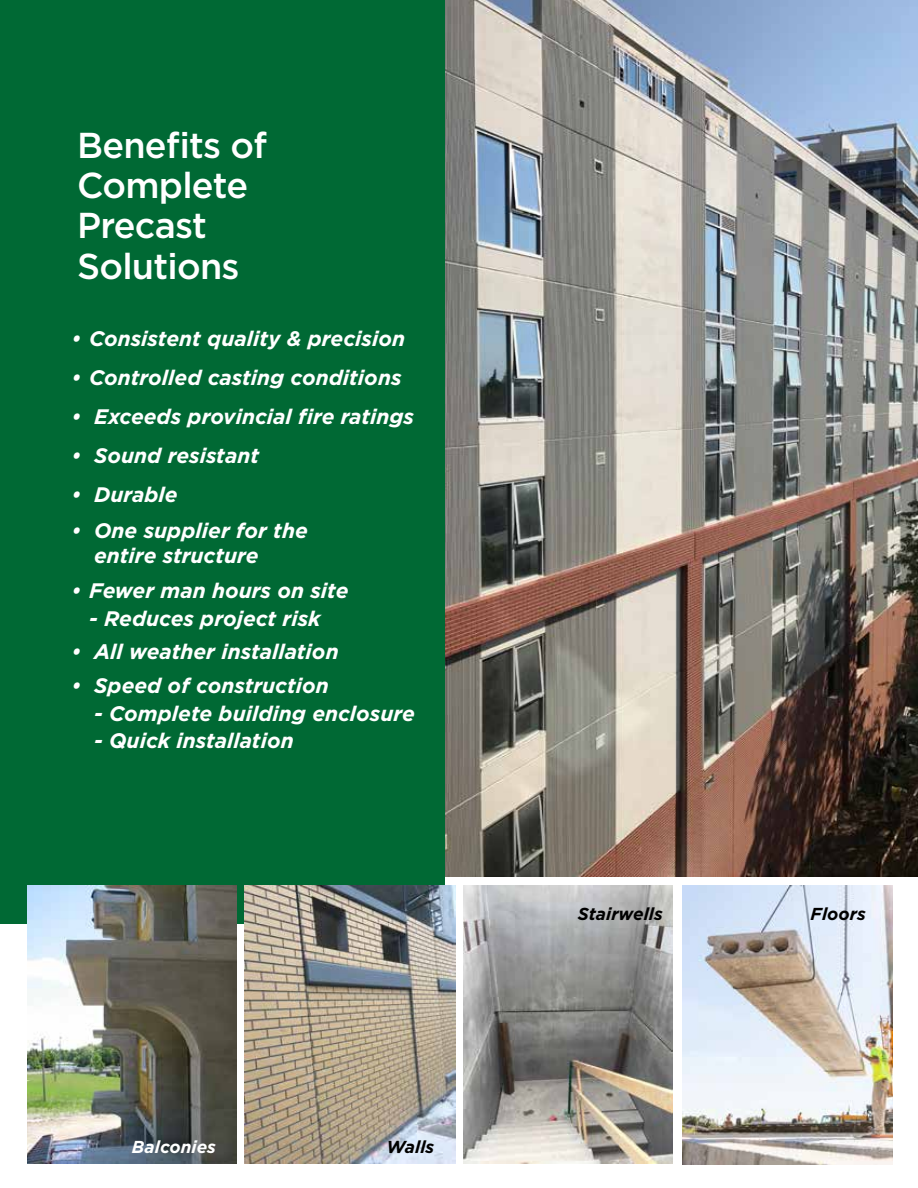
<style>
.page{position:relative;width:918px;height:1188px;background:#fff}
.page>*{position:absolute;margin:0;border:0;box-sizing:border-box;transform-origin:0 0}
.t1{font:500 36px/40.2px "Gotham";letter-spacing:-.02em;color:#fff}
.t2{font:italic 700 21px/24.6px "Gotham";color:#fff}
.t3{font:italic 700 17.4px "Gotham";color:#000}
.t4{font:italic 700 17.4px "Gotham";color:#fff}
</style>
<div class="page">
<img style="left:683px;top:886px;width:209px;height:278px">
<img style="left:445px;top:0;width:473px;height:877px">
<div style="left:0;top:0;width:445px;height:923px;background:#006934"></div>
<img style="left:28px;top:885px;width:208px;height:279px">
<img style="left:464px;top:885px;width:209px;height:279px">
<img style="left:244px;top:885px;width:211px;height:279px">
<h1 class="t1" style="left:77px;top:125px;width:191px">Benefits of<br>Complete<br>Precast<br>Solutions</h1>
<p class="t2" style="left:71px;top:326px;width:335px">• Consistent quality &amp; precision</p>
<p class="t2" style="left:71px;top:365px;width:332px">• Controlled casting conditions</p>
<p class="t2" style="left:71px;top:404px;width:345px">• Exceeds provincial fire ratings</p>
<p class="t2" style="left:71px;top:443px;width:190px">• Sound resistant</p>
<p class="t2" style="left:71px;top:482px;width:108px">• Durable</p>
<p class="t2" style="left:94px;top:518px;width:215px;text-indent:-23px">• One supplier for the entire structure</p>
<p class="t2" style="left:71px;top:578px;width:279px">• Fewer man hours on site</p>
<p class="t2" style="left:89px;top:606px;width:233px">- Reduces project risk</p>
<p class="t2" style="left:71px;top:640px;width:269px">• All weather installation</p>
<p class="t2" style="left:71px;top:673px;width:259px">• Speed of construction</p>
<p class="t2" style="left:94px;top:701px;width:322px">- Complete building enclosure</p>
<p class="t2" style="left:94px;top:728px;width:201px">- Quick installation</p>
<p class="t4" style="left:132px;top:1135px;width:86px">Balconies</p>
<p class="t3" style="left:386px;top:1135px;width:49px">Walls</p>
<p class="t3" style="left:578px;top:902px;width:87px">Stairwells</p>
<p class="t3" style="left:811px;top:902px;width:57px">Floors</p>
</div>
